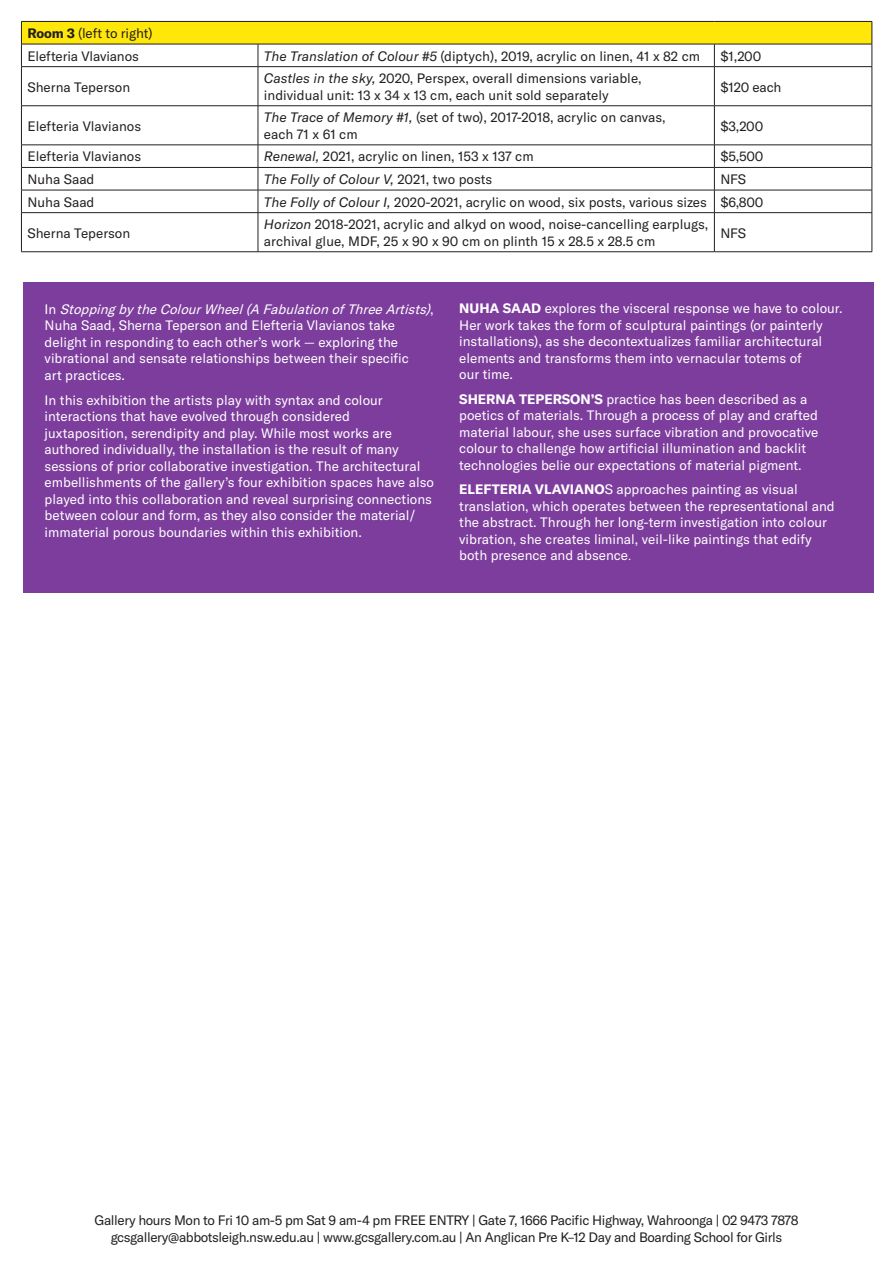
<style>
.page{position:relative;width:893px;height:1263px;background:#fff}
.page>*{position:absolute;margin:0;border:0;box-sizing:border-box;transform-origin:0 0}
.t1{font:13.5px/16.5px "GT America";color:#fff}
.t2{font:13.5px/16.5px "GT America";color:#231f20}
.t3{font:13.5px/16.5px "GT America";letter-spacing:-.03em;color:#231f20;text-align:center}
.t4{font:italic 13.5px "GT America";color:#231f20}
.s1{font-weight:700}
.s2{font-style:italic}
.s3{font-style:normal}
.s4{font-family:"Minion Pro"}
</style>
<div class="page">
<div style="left:21px;top:21px;width:851px;height:23px;background:#ffe709"></div>
<svg style="left:258px;top:45px;width:1px;height:21px"></svg>
<svg style="left:714px;top:45px;width:1px;height:21px"></svg>
<hr style="left:21px;top:67px;width:1px;height:39px;background:#231f20">
<hr style="left:258px;top:67px;width:1px;height:39px;background:#231f20">
<hr style="left:714px;top:67px;width:1px;height:39px;background:#231f20">
<hr style="left:872px;top:67px;width:1px;height:39px;background:#231f20">
<hr style="left:21px;top:106px;width:1px;height:39px;background:#231f20">
<hr style="left:258px;top:106px;width:1px;height:39px;background:#231f20">
<hr style="left:714px;top:106px;width:1px;height:39px;background:#231f20">
<hr style="left:872px;top:106px;width:1px;height:39px;background:#231f20">
<svg style="left:21px;top:146px;width:1px;height:66px"></svg>
<svg style="left:258px;top:146px;width:1px;height:66px"></svg>
<svg style="left:714px;top:146px;width:1px;height:66px"></svg>
<svg style="left:872px;top:145px;width:1px;height:67px"></svg>
<hr style="left:21px;top:213px;width:1px;height:39px;background:#231f20">
<hr style="left:258px;top:213px;width:1px;height:39px;background:#231f20">
<hr style="left:714px;top:213px;width:1px;height:39px;background:#231f20">
<hr style="left:872px;top:213px;width:1px;height:39px;background:#231f20">
<hr style="left:21px;top:66px;width:237px;height:1px;background:#231f20">
<hr style="left:258px;top:66px;width:456px;height:1px;background:#231f20">
<hr style="left:714px;top:66px;width:158px;height:1px;background:#231f20">
<hr style="left:21px;top:105px;width:237px;height:1px;background:#231f20">
<hr style="left:258px;top:105px;width:456px;height:1px;background:#231f20">
<hr style="left:714px;top:105px;width:158px;height:1px;background:#231f20">
<hr style="left:21px;top:145px;width:237px;height:1px;background:#231f20">
<hr style="left:258px;top:145px;width:456px;height:1px;background:#231f20">
<hr style="left:714px;top:145px;width:158px;height:1px;background:#231f20">
<hr style="left:21px;top:167px;width:237px;height:1px;background:#231f20">
<hr style="left:258px;top:167px;width:456px;height:1px;background:#231f20">
<hr style="left:714px;top:167px;width:158px;height:1px;background:#231f20">
<hr style="left:21px;top:190px;width:237px;height:1px;background:#231f20">
<hr style="left:258px;top:190px;width:456px;height:1px;background:#231f20">
<hr style="left:714px;top:190px;width:158px;height:1px;background:#231f20">
<hr style="left:21px;top:212px;width:237px;height:1px;background:#231f20">
<hr style="left:258px;top:212px;width:456px;height:1px;background:#231f20">
<hr style="left:714px;top:212px;width:158px;height:1px;background:#231f20">
<hr style="left:21px;top:251px;width:237px;height:1px;background:#231f20">
<hr style="left:258px;top:251px;width:456px;height:1px;background:#231f20">
<hr style="left:714px;top:251px;width:158px;height:1px;background:#231f20">
<hr style="left:21px;top:21px;width:237px;height:1px;background:#231f20">
<svg style="left:21px;top:22px;width:1px;height:44px"></svg>
<hr style="left:258px;top:21px;width:456px;height:1px;background:#231f20">
<hr style="left:714px;top:21px;width:158px;height:1px;background:#231f20">
<svg style="left:872px;top:22px;width:1px;height:44px"></svg>
<hr style="left:21px;top:44px;width:237px;height:1px;background:#231f20">
<hr style="left:258px;top:44px;width:456px;height:1px;background:#231f20">
<hr style="left:714px;top:44px;width:158px;height:1px;background:#231f20">
<div style="left:23px;top:282px;width:851px;height:310px;background:#7d3d9d"></div>
<p class="t2" style="left:27px;top:25px;width:127px"><span class="s1">Room 3</span> (left to right)</p>
<p class="t2" style="left:27px;top:48px;width:113px">Elefteria Vlavianos</p>
<p class="t2" style="left:264px;top:48px;width:438px"><span class="s2">The Translation of Colour #5</span> (diptych), 2019, acrylic on linen, 41 x 82 cm</p>
<p class="t2" style="left:720px;top:48px;width:42px">$1,200</p>
<p class="t2" style="left:27px;top:78px;width:104px">Sherna Teperson</p>
<p class="t2" style="left:264px;top:70px;width:379px"><span class="s2">Castles in the sky,</span> 2020, Perspex, overall dimensions variable, individual unit: 13 x 34 x 13 cm, each unit sold separately</p>
<p class="t2" style="left:720px;top:78px;width:63px">$120 each</p>
<p class="t2" style="left:27px;top:118px;width:115px">Elefteria Vlavianos</p>
<p class="t2" style="left:264px;top:109px;width:403px"><span class="s2">The Trace of Memory #1,</span> (set of two), 2017-2018, acrylic on canvas, each 71 x 61 cm</p>
<p class="t2" style="left:720px;top:118px;width:44px">$3,200</p>
<p class="t2" style="left:27px;top:148px;width:115px">Elefteria Vlavianos</p>
<p class="t2" style="left:264px;top:148px;width:271px"><span class="s2">Renewal,</span> 2021, acrylic on linen, 153 x 137 cm</p>
<p class="t2" style="left:720px;top:148px;width:45px">$5,500</p>
<p class="t2" style="left:27px;top:171px;width:69px">Nuha Saad</p>
<p class="t4" style="left:264px;top:171px;width:230px">The Folly of Colour V, <span class="s3">2021, two posts</span></p>
<p class="t2" style="left:720px;top:171px;width:27px">NFS</p>
<p class="t2" style="left:27px;top:194px;width:69px">Nuha Saad</p>
<p class="t2" style="left:264px;top:194px;width:444px"><span class="s2">The Folly of Colour I,</span> 2020-2021, acrylic on wood, six posts, various sizes</p>
<p class="t2" style="left:720px;top:194px;width:45px">$6,800</p>
<p class="t2" style="left:27px;top:224px;width:104px">Sherna Teperson</p>
<p class="t2" style="left:264px;top:216px;width:446px"><span class="s2">Horizon</span> 2018-2021, acrylic and alkyd on wood, noise-cancelling earplugs, archival glue, MDF, 25 x 90 x 90 cm on plinth 15 x 28.5 x 28.5 cm</p>
<p class="t2" style="left:720px;top:224px;width:27px">NFS</p>
<p class="t1" style="left:45px;top:301px;width:391px">I n <span class="s2">StoppingbytheColourWheel(A FabulationofThreeArtists)</span>, Nuha Saad, Sherna Teperson and Elefteria Vlavianos take delight in responding to each other’s work — exploring the vibrational and sensate relationships between their specific<br>art practices.</p>
<p class="t1" style="left:45px;top:392px;width:391px">In this exhibition the artists play with syntax and colour interactions that have evolved through considered juxtaposition, serendipity and play. While most works are authored individually, the installation is the result of many sessions of prior collaborative investigation. The architectural embellishments of the gallery’s four exhibition spaces have also played into this collaboration and reveal surprising connections between colour and form, as they also consider the material/ immaterial porous boundaries within this exhibition.</p>
<p class="t1" style="left:459px;top:300px;width:385px"><span class="s1">NUHA SAAD</span> explores the visceral response we have to colour.<br>Her work takes the form of sculptural paintings (or painterly installations), as she decontextualizes familiar architectural elements and transforms them into vernacular totems of<br>our time.</p>
<p class="t1" style="left:459px;top:391px;width:361px"><span class="s1">SHERNA TEPERSON’S</span> practice has been described as a poetics of materials. Through a process of play and crafted material labour, she uses surface vibration and provocative colour to challenge how artificial illumination and backlit technologies belie our expectations of material pigment.</p>
<p class="t1" style="left:459px;top:481px;width:377px"><span class="s1">ELEFTERIA VLAVIANO</span>S approaches painting as visual translation, which operates between the representational and the abstract. Through her long-term investigation into colour vibration, she creates liminal, veil-like paintings that edify both presence and absence<span class="s4">.</span></p>
<p class="t3" style="left:95px;top:1212px;width:705px">Gallery hours Mon to Fri 10 am-5 pm Sat 9 am-4 pm FREE ENTRY | Gate 7, 1666 Pacific Highway, Wahroonga | 02 9473 7878 gcsgallery@abbotsleigh.nsw.edu.au | www.gcsgallery.com.au | An Anglican Pre K–12 Day and Boarding School for Girls</p>
</div>
